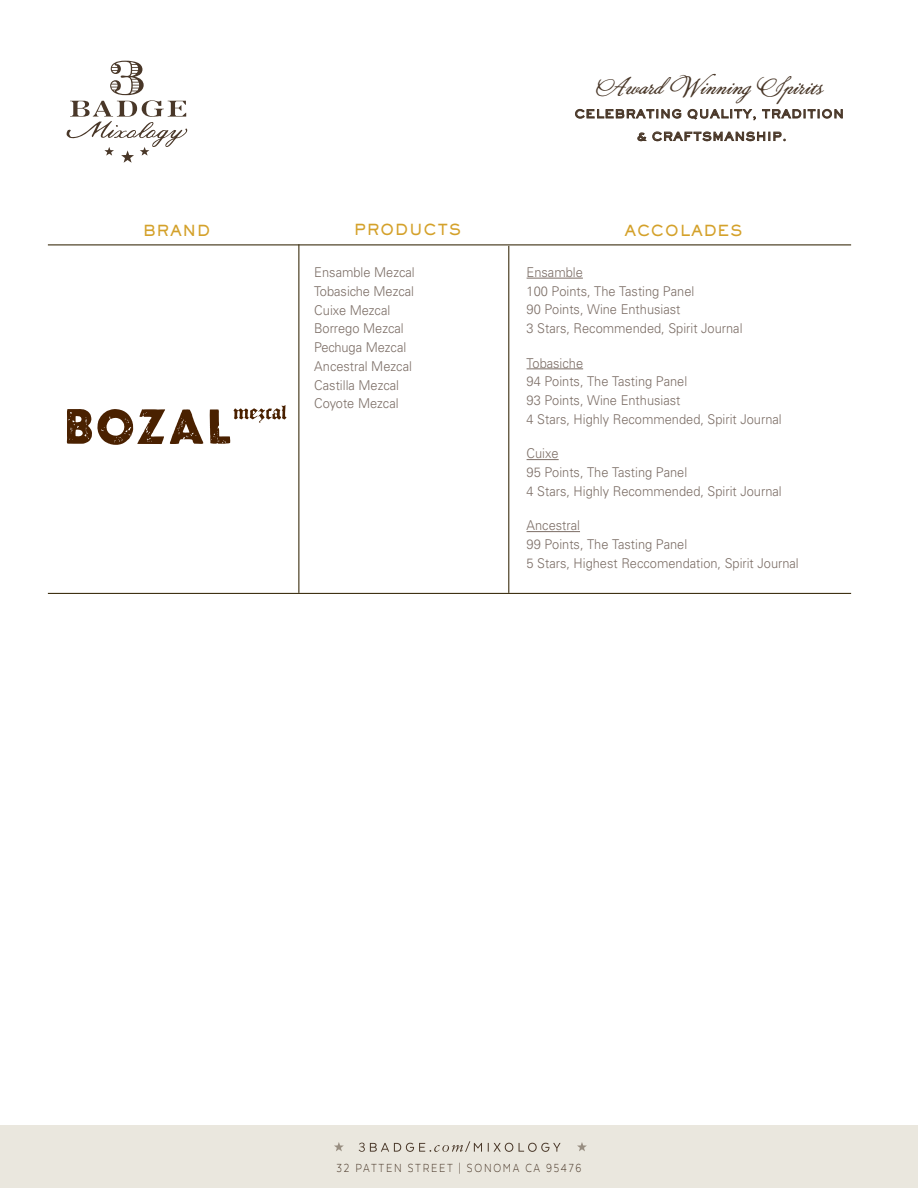
<style>
.page{position:relative;width:918px;height:1188px;background:#fff}
.page>*{position:absolute;margin:0;border:0;box-sizing:border-box;transform-origin:0 0}
.t1{font:24.75px "Lily Wang";color:#493728}
.t2{font:15px "AT Sackers Heavy Gothic";letter-spacing:.05em;color:#d4a12a;scale:.95 1}
.t3{font:300 13.5px/18.8px "Univers";color:#7c6e66;scale:.95 1}
.t4{font:300 13.5px/18.8px "Univers LT Std";color:#7c6e66;scale:.95 1}
.t5{font:300 13.5px "Texta";letter-spacing:.15em;color:#493728;scale:.85 1}
.t6{font:11.25px/22.5px "AT Sackers Heavy Gothic";letter-spacing:.05em;color:#493728;text-align:center}
.s1{font-size:26.85px}
</style>
<div class="page">
<hr style="left:48px;top:244px;width:803px;height:1px;background:#3f3214">
<hr style="left:298px;top:244px;width:1px;height:349px;background:#3f3214">
<hr style="left:48px;top:593px;width:803px;height:1px;background:#3f3214">
<hr style="left:508px;top:246px;width:1px;height:347px;background:#3f3214">
<hr style="left:527px;top:278px;width:56px;height:1px;background:#7c6e66">
<hr style="left:527px;top:369px;width:56px;height:1px;background:#7c6e66">
<hr style="left:527px;top:459px;width:32px;height:1px;background:#7c6e66">
<hr style="left:527px;top:531px;width:53px;height:1px;background:#7c6e66">
<div style="left:0;top:1125px;width:918px;height:63px;background:#eae7de"></div>
<svg style="left:67px;top:405px;width:219px;height:40px"></svg>
<svg style="left:359px;top:1141px;width:202px;height:11px"></svg>
<svg style="left:334px;top:1142px;width:10px;height:9px"></svg>
<svg style="left:577px;top:1142px;width:10px;height:9px"></svg>
<svg style="left:67px;top:61px;width:120px;height:102px"></svg>
<svg style="left:575px;top:109px;width:106px;height:10px"></svg>
<svg style="left:688px;top:109px;width:68px;height:11px"></svg>
<svg style="left:762px;top:109px;width:81px;height:10px"></svg>
<svg style="left:637px;top:132px;width:149px;height:9px"></svg>
<h1 class="t1" style="left:595px;top:70px;width:230px"><span class="s1">A</span>ward <span class="s1">W</span>inning <span class="s1">S</span>pirits</h1>
<p class="t6" style="left:575px;top:102px;width:271px">CELEBRATING QUALITY, TRADITION &amp; CRAFTSMANSHIP.</p>
<p class="t2" style="left:143px;top:221px;width:72px">BRAND</p>
<p class="t2" style="left:354px;top:220px;width:114px">PRODUCTS</p>
<p class="t2" style="left:624px;top:220px;width:126px">ACCOLADES</p>
<p class="t4" style="left:314px;top:263px;width:107px">Ensamble Mezcal<br>Tobasiche Mezcal<br>Cuixe Mezcal<br>Borrego Mezcal<br>Pechuga Mezcal<br>Ancestral Mezcal<br>Castilla Mezcal<br>Coyote Mezcal</p>
<p class="t3" style="left:527px;top:263px;width:229px">Ensamble<br>100 Points, The Tasting Panel<br>90 Points, Wine Enthusiast<br>3 Stars, Recommended, Spirit Journal</p>
<p class="t3" style="left:527px;top:353px;width:270px">Tobasiche<br>94 Points, The Tasting Panel<br>93 Points, Wine Enthusiast<br>4 Stars, Highly Recommended, Spirit Journal</p>
<p class="t3" style="left:527px;top:444px;width:270px">Cuixe<br>95 Points, The Tasting Panel<br>4 Stars, Highly Recommended, Spirit Journal</p>
<p class="t3" style="left:527px;top:516px;width:288px">Ancestral<br>99 Points, The Tasting Panel<br>5 Stars, Highest Reccomendation, Spirit Journal</p>
<p class="t5" style="left:337px;top:1161px;width:289px">32 PATTEN STREET | SONOMA CA 95476</p>
</div>
